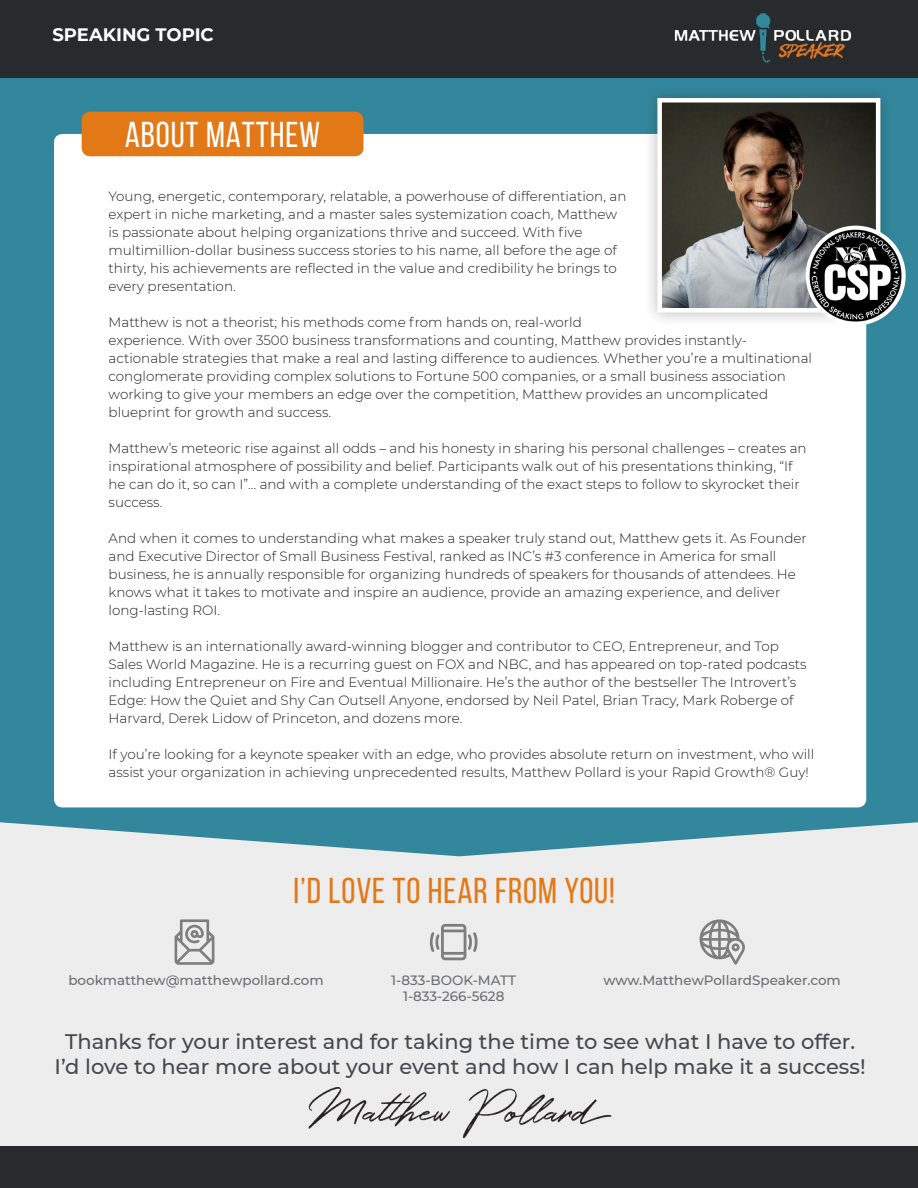
<style>
.page{position:relative;width:918px;height:1188px;background:#ededed}
.page>*{position:absolute;margin:0;border:0;box-sizing:border-box;transform-origin:0 0}
.t1{font:36px "Bebas Neue";letter-spacing:.025em;color:#e37817}
.t2{font:36px "Bebas Neue";letter-spacing:.025em;color:#fff}
.t3{font:500 21px/25.2px "Montserrat";color:#46494c;text-align:center}
.t4{font:700 18px "Montserrat";color:#fff}
.t5{font:300 13.5px/18px "Montserrat";color:#231f20}
.t6{font:500 13.5px "Montserrat";color:#6c6d70}
</style>
<div class="page">
<div style="left:0;top:0;width:918px;height:78px;background:#282b2e"></div>
<img style="left:674px;top:13px;width:178px;height:50px">
<div style="left:0;top:1146px;width:918px;height:42px;background:#282b2e"></div>
<div style="left:0;top:78px;width:918px;height:701px;background:#33879c"></div>
<svg style="left:0;top:469px;width:918px;height:387px;fill:#33879c"></svg>
<div style="left:54px;top:134px;width:812px;height:673px;background:#fff;border-radius:9px"></div>
<div style="left:82px;top:112px;width:281px;height:44px;background:#e37817;border-radius:9px"></div>
<div style="left:643px;top:84px;width:252px;height:243px;background:#231f20;opacity:.3"></div>
<img style="left:662px;top:103px;width:213px;height:205px">
<div style="left:657px;top:98px;width:223px;height:215px;border:4px solid #fff"></div>
<img style="left:807px;top:227px;width:98px;height:98px;border-radius:49px">
<div style="left:806px;top:226px;width:100px;height:100px;border:2px solid #fff;border-radius:50%"></div>
<img style="left:308px;top:1087px;width:304px;height:51px">
<svg style="left:175px;top:919px;width:39px;height:46px"></svg>
<svg style="left:700px;top:919px;width:45px;height:46px"></svg>
<svg style="left:430px;top:924px;width:48px;height:36px"></svg>
<h3 class="t4" style="left:53px;top:22px;width:163px">SPEAKING TOPIC</h3>
<p class="t2" style="left:125px;top:115px;width:197px">ABOUT MATTHEW</p>
<p class="t5" style="left:109px;top:186px;width:519px">Young, energetic, contemporary, relatable, a powerhouse of differentiation, an expert in niche marketing, and a master sales systemization coach, Matthew is passionate about helping organizations thrive and succeed. With five multimillion-dollar business success stories to his name, all before the age of thirty, his achievements are reflected in the value and credibility he brings to every presentation.</p>
<p class="t5" style="left:109px;top:312px;width:705px">Matthew is not a theorist; his methods come from hands on, real-world<br>experience. With over 3500 business transformations and counting, Matthew provides instantly&shy;actionable strategies that make a real and lasting difference to audiences. Whether you’re a multinational conglomerate providing complex solutions to Fortune 500 companies, or a small business association working to give your members an edge over the competition, Matthew provides an uncomplicated blueprint for growth and success.</p>
<p class="t5" style="left:109px;top:438px;width:700px">Matthew’s meteoric rise against all odds – and his honesty in sharing his personal challenges – creates an inspirational atmosphere of possibility and belief. Participants walk out of his presentations thinking, “If he can do it, so can I”… and with a complete understanding of the exact steps to follow to skyrocket their success.</p>
<p class="t5" style="left:109px;top:528px;width:700px">And when it comes to understanding what makes a speaker truly stand out, Matthew gets it. As Founder and Executive Director of Small Business Festival, ranked as INC’s #3 conference in America for small business, he is annually responsible for organizing hundreds of speakers for thousands of attendees. He knows what it takes to motivate and inspire an audience, provide an amazing experience, and deliver long-lasting ROI.</p>
<p class="t5" style="left:109px;top:636px;width:700px">Matthew is an internationally award-winning blogger and contributor to CEO, Entrepreneur, and Top Sales World Magazine. He is a recurring guest on FOX and NBC, and has appeared on top-rated podcasts including Entrepreneur on Fire and Eventual Millionaire. He’s the author of the bestseller The Introvert’s Edge: How the Quiet and Shy Can Outsell Anyone, endorsed by Neil Patel, Brian Tracy, Mark Roberge of Harvard, Derek Lidow of Princeton, and dozens more.</p>
<p class="t5" style="left:109px;top:744px;width:707px">If you’re looking for a keynote speaker with an edge, who provides absolute return on investment, who will assist your organization in achieving unprecedented results, Matthew Pollard is your Rapid Growth® Guy!</p>
<p class="t1" style="left:294px;top:871px;width:323px">I’D LOVE TO HEAR FROM YOU!</p>
<p class="t6" style="left:68px;top:970px;width:257px">bookmatthew@matthewpollard.com</p>
<p class="t6" style="left:391px;top:970px;width:127px">1-833-BOOK-MATT</p>
<p class="t6" style="left:604px;top:970px;width:239px">www.MatthewPollardSpeaker.com</p>
<p class="t6" style="left:403px;top:987px;width:103px">1-833-266-5628</p>
<p class="t3" style="left:55px;top:1028px;width:813px">Thanks for your interest and for taking the time to see what I have to offer.<br>I’d love to hear more about your event and how I can help make it a success!</p>
</div>
